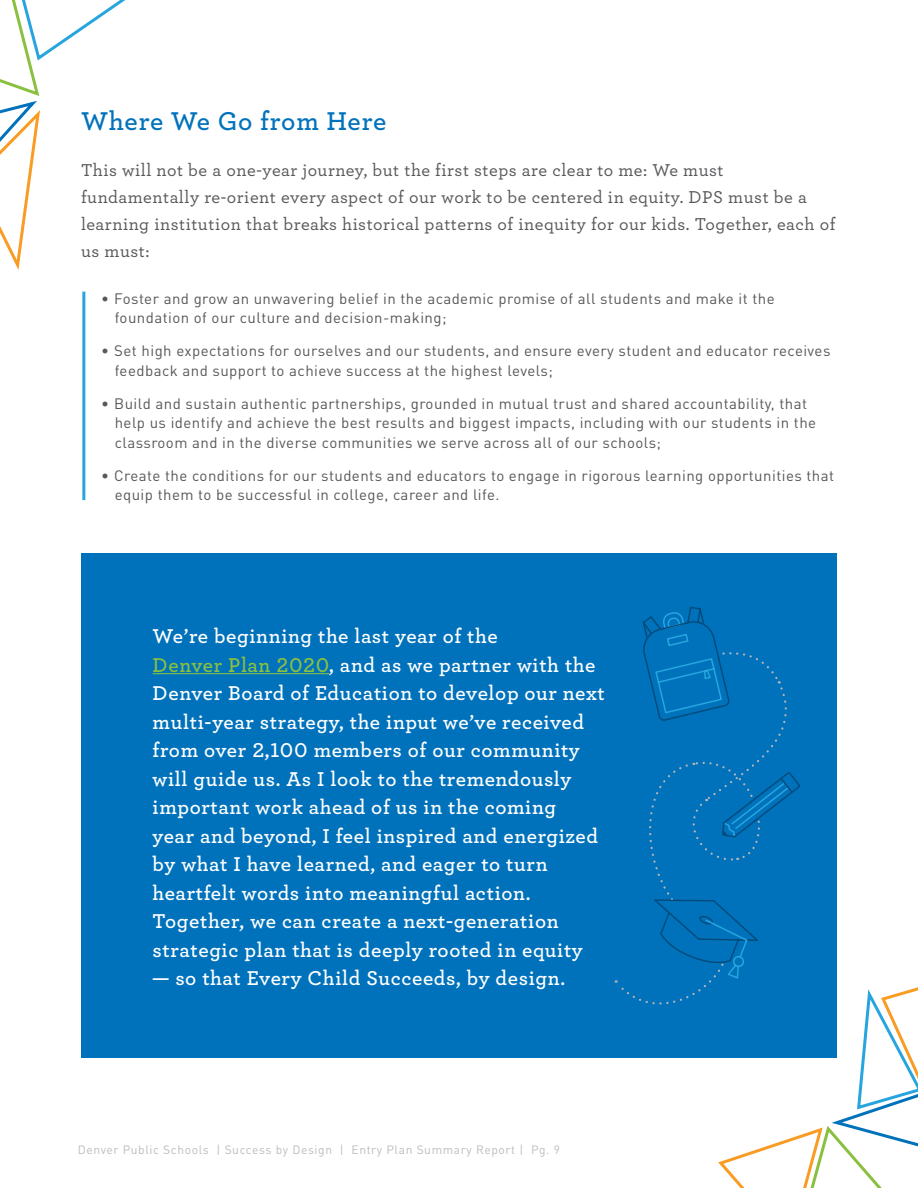
<style>
.page{position:relative;width:918px;height:1188px;background:#fff}
.page>*{position:absolute;margin:0;border:0;box-sizing:border-box;transform-origin:0 0}
.t1{font:600 27px "Archer Pro";letter-spacing:.025em;color:#0072bc}
.t2{font:600 21px/28.5px "Archer Pro";letter-spacing:.03em;color:#fff}
.t3{font:500 18px/27px "Archer Pro";letter-spacing:.03em;color:#57585a}
.t4{font:15px/19.5px "DIN Pro";letter-spacing:.03em;color:#57585a}
.t5{font:12px "DIN Pro";letter-spacing:.05em;color:#b9beb9}
.s1{color:#8ac03f}
</style>
<div class="page">
<svg style="left:0;top:0;width:125px;height:270px"></svg>
<div style="left:81px;top:554px;width:756px;height:504px;background:#0072bc"></div>
<hr style="left:153px;top:673px;width:176px;height:1px;background:#8ac03f">
<svg style="left:615px;top:606px;width:303px;height:582px"></svg>
<hr style="left:82px;top:292px;width:3px;height:208px;background:#26a5de">
<p class="t1" style="left:81px;top:100px;width:307px">Where We Go from Here</p>
<p class="t3" style="left:81px;top:156px;width:756px">This will not be a one-year journey, but the first steps are clear to me: We must fundamentally re-orient every aspect of our work to be centered in equity. DPS must be a learning institution that breaks historical patterns of inequity for our kids. Together, each of us must:</p>
<p class="t4" style="left:115px;top:288px;width:661px;text-indent:-14px">• Foster and grow an unwavering belief in the academic promise of all students and make it the foundation of our culture and decision-making;</p>
<p class="t4" style="left:115px;top:340px;width:717px;text-indent:-14px">• Set high expectations for ourselves and our students, and ensure every student and educator receives feedback and support to achieve success at the highest levels;</p>
<p class="t4" style="left:115px;top:393px;width:703px;text-indent:-14px">• Build and sustain authentic partnerships, grounded in mutual trust and shared accountability, that help us identify and achieve the best results and biggest impacts, including with our students in the classroom and in the diverse communities we serve across all of our schools;</p>
<p class="t4" style="left:115px;top:465px;width:721px;text-indent:-14px">• Create the conditions for our students and educators to engage in rigorous learning opportunities that equip them to be successful in college, career and life.</p>
<p class="t2" style="left:153px;top:621px;width:454px">We’re beginning the last year of the<br><span class="s1">Denver Plan 2020</span>, and as we partner with the Denver Board of Education to develop our next multi-year strategy, the input we’ve received from over 2,100 members of our community will guide us. As I look to the tremendously important work ahead of us in the coming<br>year and beyond, I feel inspired and energized by what I have learned, and eager to turn heartfelt words into meaningful action.<br>Together, we can create a next-generation strategic plan that is deeply rooted in equity</p>
<p class="t2" style="left:153px;top:963px;width:414px">— so that Every Child Succeeds, by design.</p>
<p class="t5" style="left:78px;top:1142px;width:484px">Denver Public Schools | Success by Design | Entry Plan Summary Report | Pg. 9</p>
</div>
